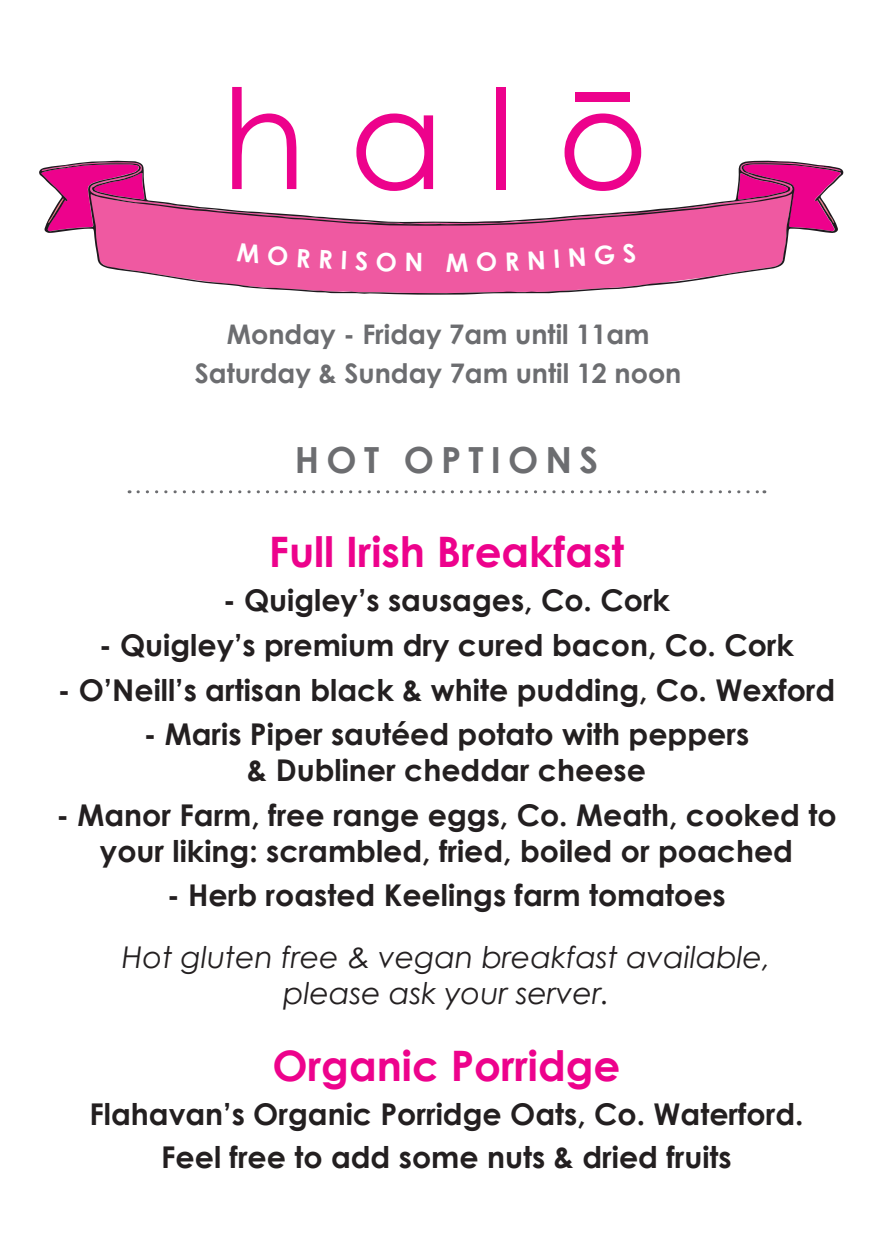
<style>
.page{position:relative;width:893px;height:1259px;background:#fff}
.page>*{position:absolute;margin:0;border:0;box-sizing:border-box;transform-origin:0 0}
.t1{font:138.6px "Century Gothic";color:#ed028c}
.t2{font:700 42px "Century Gothic";color:#ed028c}
.t3{font:700 36px "Century Gothic";letter-spacing:.2em;color:#6c6d70}
.t4{font:700 30px/36px "Century Gothic";color:#231f20;text-align:center}
.t5{font:italic 30px/36px "Century Gothic";color:#231f20;text-align:center}
.t6{font:700 27px/39px "Century Gothic";color:#6c6d70;text-align:center}
</style>
<div class="page">
<svg style="left:138px;top:490px;width:627px;height:3px"></svg>
<div style="left:575px;top:92px;width:55px;height:9px;background:#ed028c"></div>
<svg style="left:39px;top:160px;width:805px;height:135px"></svg>
<svg style="left:237px;top:243px;width:23px;height:20px"></svg>
<svg style="left:268px;top:246px;width:20px;height:20px"></svg>
<svg style="left:298px;top:248px;width:13px;height:19px"></svg>
<svg style="left:320px;top:250px;width:26px;height:19px"></svg>
<svg style="left:355px;top:251px;width:12px;height:20px"></svg>
<svg style="left:377px;top:252px;width:44px;height:20px"></svg>
<svg style="left:446px;top:252px;width:50px;height:20px"></svg>
<svg style="left:507px;top:252px;width:12px;height:18px"></svg>
<svg style="left:529px;top:251px;width:15px;height:18px"></svg>
<svg style="left:555px;top:248px;width:30px;height:20px"></svg>
<svg style="left:594px;top:245px;width:21px;height:21px"></svg>
<svg style="left:622px;top:243px;width:14px;height:20px"></svg>
<p class="t1" style="left:222px;top:54px;width:428px">halo</p>
<p class="t6" style="left:195px;top:313px;width:488px">Monday - Friday 7am until 11am<br>Saturday &amp; Sunday 7am until 12 noon</p>
<p class="t3" style="left:295px;top:437px;width:305px">HOT OPTIONS</p>
<p class="t2" style="left:269px;top:525px;width:357px">Full Irish Breakfast</p>
<p class="t4" style="left:223px;top:582px;width:448px">- Quigley’s sausages, Co. Cork</p>
<p class="t4" style="left:99px;top:626px;width:696px">- Quigley’s premium dry cured bacon, Co. Cork</p>
<p class="t4" style="left:58px;top:671px;width:779px">- O’Neill’s artisan black &amp; white pudding, Co. Wexford</p>
<p class="t4" style="left:144px;top:715px;width:607px">- Maris Piper sautéed potato with peppers &amp; Dubliner cheddar cheese</p>
<p class="t4" style="left:56px;top:796px;width:781px">- Manor Farm, free range eggs, Co. Meath, cooked to your liking: scrambled, fried, boiled or poached</p>
<p class="t4" style="left:167px;top:876px;width:560px">- Herb roasted Keelings farm tomatoes</p>
<p class="t5" style="left:122px;top:938px;width:650px">Hot gluten free &amp; vegan breakfast available, please ask your server.</p>
<p class="t2" style="left:273px;top:1039px;width:349px">Organic Porridge</p>
<p class="t4" style="left:89px;top:1092px;width:716px;line-height:43.2px">Flahavan’s Organic Porridge Oats, Co. Waterford.<br>Feel free to add some nuts &amp; dried fruits</p>
</div>
